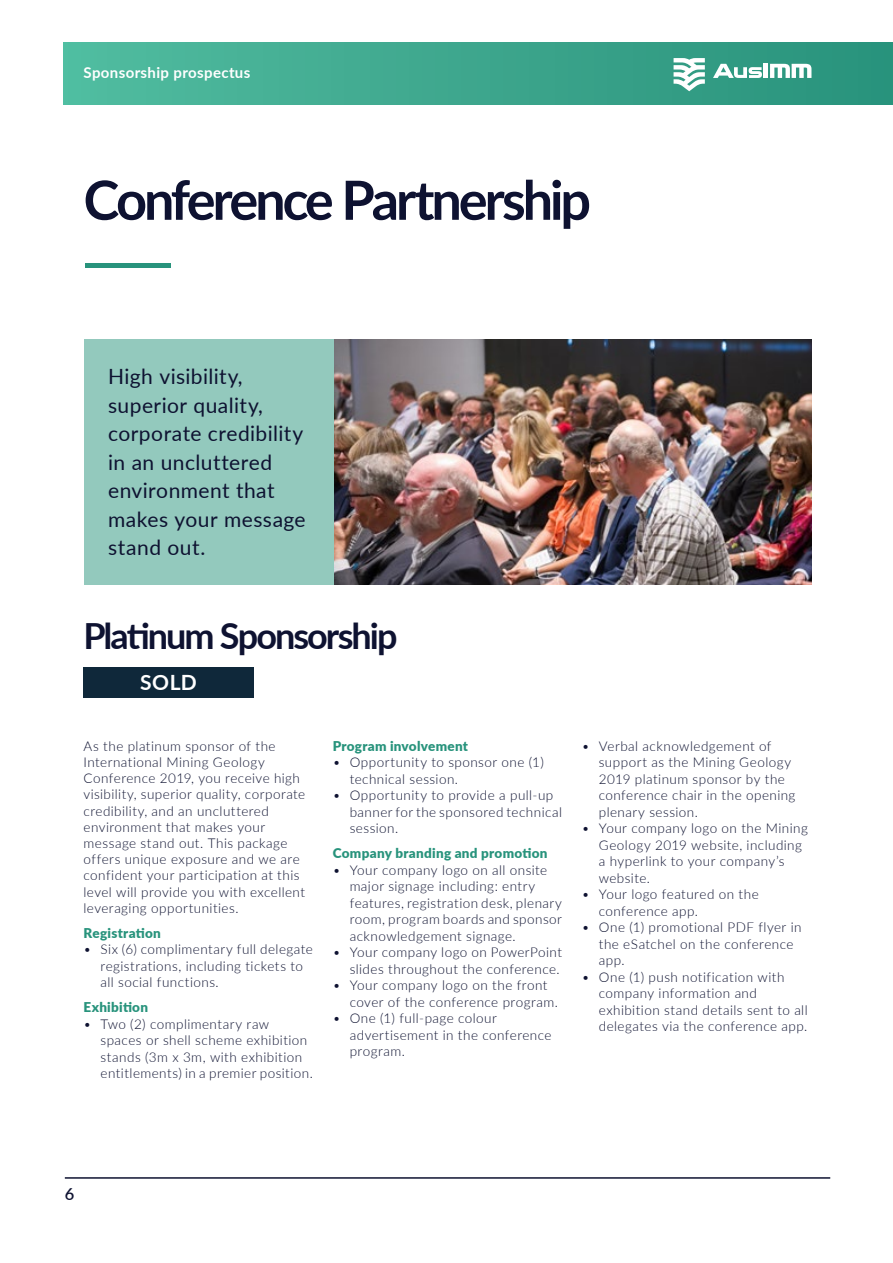
<style>
.page{position:relative;width:893px;height:1263px;background:#fff}
.page>*{position:absolute;margin:0;border:0;box-sizing:border-box;transform-origin:0 0}
.t1{font:700 54px "Lato";letter-spacing:-.055em;color:#0e1231}
.t2{font:700 54px "Lato";color:#28937c}
.t3{font:700 36px "Lato";letter-spacing:-.055em;color:#0e1231}
.t4{font:21px/28.5px "Lato";letter-spacing:.02em;color:#0e1231}
.t5{font:700 21px "Lato";color:#fff}
.t6{font:600 16.5px "Lato";color:#0e1231}
.t7{font:700 15px "Lato";letter-spacing:.025em;color:#fff}
.t8{font:300 13.5px/16.5px "Lato";letter-spacing:.035em;color:#0e1231}
.t9{font:900 13.5px "Lato";letter-spacing:.02em;color:#28937c}
</style>
<div class="page">
<div style="left:84px;top:340px;width:249px;height:245px;background:#93c9bd"></div>
<img style="left:335px;top:340px;width:477px;height:245px">
<div style="left:84px;top:667px;width:170px;height:30px;background:#0f283a"></div>
<div style="left:64px;top:43px;width:829px;height:61px;background:linear-gradient(to right,#51bc9f,#29927b)"></div>
<svg style="left:770px;top:64px;width:41px;height:14px"></svg>
<hr style="left:764px;top:64px;width:4px;height:14px;background:#fff">
<svg style="left:713px;top:64px;width:49px;height:14px"></svg>
<svg style="left:674px;top:58px;width:31px;height:33px"></svg>
<hr style="left:65px;top:1177px;width:765px;height:2px;background:#0e1231">
<p class="t7" style="left:84px;top:61px;width:168px">Sponsorship prospectus</p>
<h1 class="t1" style="left:84px;top:160px;width:509px">Conference Partnership</h1>
<h1 class="t2" style="left:84px;top:201px;width:90px">____</h1>
<h3 class="t4" style="left:108px;top:362px;width:199px">High visibility, superior quality, corporate credibility in an uncluttered environment that makes your message stand out.</h3>
<h2 class="t3" style="left:84px;top:609px;width:315px">Platinum Sponsorship</h2>
<h3 class="t5" style="left:140px;top:666px;width:58px">SOLD</h3>
<p class="t8" style="left:84px;top:737px;width:223px">As the platinum sponsor of the International Mining Geology Conference 2019, you receive high visibility, superior quality, corporate credibility, and an uncluttered environment that makes your message stand out. This package offers unique exposure and we are confident your participation at this level will provide you with excellent leveraging opportunities.</p>
<p class="t9" style="left:84px;top:923px;width:79px">Registration</p>
<p class="t8" style="left:101px;top:941px;width:214px;text-indent:-17px">• Six (6) complimentary full delegate registrations, including tickets to all social functions.</p>
<p class="t9" style="left:84px;top:997px;width:66px">Exhibition</p>
<p class="t8" style="left:101px;top:1015px;width:214px;text-indent:-17px">• Two (2) complimentary raw spaces or shell scheme exhibition stands (3m x 3m, with exhibition entitlements) in a premier position.</p>
<p class="t9" style="left:333px;top:736px;width:137px">Program involvement</p>
<p class="t8" style="left:350px;top:754px;width:196px;text-indent:-17px">• Opportunity to sponsor one (1) technical session.</p>
<p class="t8" style="left:350px;top:787px;width:214px;text-indent:-17px">• Opportunity to provide a pull-up banner for the sponsored technical session.</p>
<p class="t9" style="left:333px;top:843px;width:216px">Company branding and promotion</p>
<p class="t8" style="left:350px;top:861px;width:214px;text-indent:-17px">• Your company logo on all onsite major signage including: entry features, registration desk, plenary room, program boards and sponsor acknowledgement signage.</p>
<p class="t8" style="left:333px;top:944px;width:231px;text-align:right">• Your company logo on PowerPoint slides throughout the conference.</p>
<p class="t8" style="left:350px;top:977px;width:210px;text-indent:-17px">• Your company logo on the front cover of the conference program.</p>
<p class="t8" style="left:350px;top:1010px;width:203px;text-indent:-17px">• One (1) full-page colour advertisement in the conference program.</p>
<p class="t8" style="left:599px;top:737px;width:198px;text-indent:-17px">• Verbal acknowledgement of support as the Mining Geology<br>2019 platinum sponsor by the conference chair in the opening plenary session.</p>
<p class="t8" style="left:599px;top:820px;width:211px;text-indent:-17px">• Your company logo on the Mining<br>Geology 2019 website, including a hyperlink to your company’s website.</p>
<p class="t8" style="left:599px;top:886px;width:161px;text-indent:-17px">• Your logo featured on the conference app.</p>
<p class="t8" style="left:599px;top:919px;width:204px;text-indent:-17px">• One (1) promotional PDF flyer in the eSatchel on the conference app.</p>
<p class="t8" style="left:599px;top:968px;width:210px;text-indent:-17px">• One (1) push notification with company information and exhibition stand details sent to all delegates via the conference app.</p>
<p class="t6" style="left:65px;top:1182px;width:11px">6</p>
</div>
